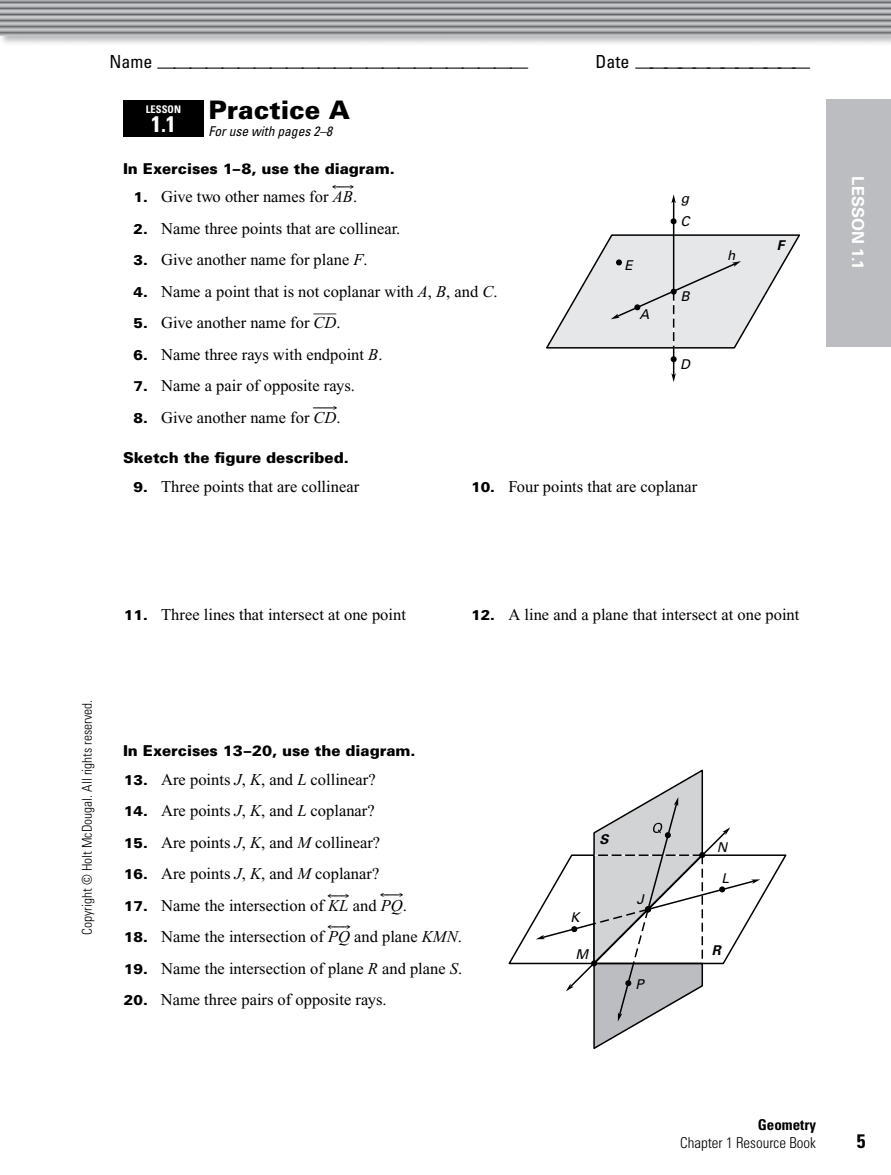
<style>
.page{position:relative;width:891px;height:1175px;background:#fff}
.page>*{position:absolute;margin:0;border:0;box-sizing:border-box;transform-origin:0 0}
.t1{font:900 25.5px "Univers";color:#000}
.t2{font:700 condensed 22.5px "Univers";color:#fff}
.t3{font:700 condensed 19.5px "Univers";color:#000}
.t4{font:condensed 18px "Univers";color:#000}
.t5{font:16.5px "Times";color:#000}
.t6{font:700 16.5px "Univers";letter-spacing:.005em;color:#fff}
.t7{font:900 15px "Univers";color:#000}
.t8{font:300 condensed 15px/18px "Univers";color:#000;text-align:right}
.t9{font:300 condensed 13.5px "Univers";color:#000}
.t10{font:italic condensed 13.5px "Univers";color:#000}
.t11{font:italic 13.5px "Univers";color:#000}
.t12{font:italic 700 13.5px "Univers";color:#000}
.t13{font:700 condensed 10.5px "Univers";color:#fff}
.s1{font-family:"Univers";font-weight:900;font-size:14.25px}
.s2{font-style:italic}
.s3{font-weight:700}
</style>
<div class="page">
<svg style="left:0;top:0;width:891px;height:5px;background:#9b9d9f"></svg>
<svg style="left:0;top:5px;width:891px;height:6px;background:#a1a3a6"></svg>
<svg style="left:0;top:11px;width:891px;height:6px;background:#a1a3a5"></svg>
<svg style="left:0;top:17px;width:891px;height:6px;background:#a0a2a4"></svg>
<svg style="left:0;top:23px;width:891px;height:6px;background:#a0a2a4"></svg>
<svg style="left:0;top:29px;width:891px;height:6px;background:#a1a3a5"></svg>
<div style="left:123px;top:100px;width:81px;height:36px;background:#000"></div>
<hr style="left:673px;top:201px;width:1px;height:90px;background:#000">
<svg style="left:671px;top:194px;width:5px;height:9px"></svg>
<svg style="left:546px;top:233px;width:254px;height:149px"></svg>
<svg style="left:671px;top:218px;width:6px;height:6px"></svg>
<svg style="left:509px;top:769px;width:277px;height:280px"></svg>
<div style="left:826px;top:99px;width:65px;height:247px;background:#bcbdc0"></div>
<p class="t4" style="left:110px;top:55px;width:420px">Name ———————————————————————</p>
<p class="t4" style="left:596px;top:55px;width:216px">D a t e ————————————</p>
<p class="t1" style="left:208px;top:94px;width:143px">Practice A</p>
<p class="t10" style="left:208px;top:122px;width:125px">For use with pages 2–8</p>
<p class="t7" style="left:123px;top:159px;width:273px">In Exercises 1–8, use the diagram.</p>
<p class="t5" style="left:134px;top:188px;width:225px"><span class="s1">1.</span> Give two other names for <span class="s2">AB</span> .</p>
<p class="t11" style="left:681px;top:190px;width:10px">g</p>
<p class="t13" style="left:146px;top:103px;width:37px">LESSON</p>
<p class="t2" style="left:151px;top:111px;width:26px">1.1</p>
<p class="t11" style="left:680px;top:213px;width:11px">C</p>
<p class="t5" style="left:134px;top:219px;width:268px"><span class="s1">2.</span> Name three points that are collinear.</p>
<p class="t5" style="left:134px;top:251px;width:236px"><span class="s1">3.</span> Give another name for plane <span class="s2">F</span>.</p>
<p class="t5" style="left:134px;top:282px;width:366px"><span class="s1">4.</span> Name a point that is not coplanar with <span class="s2">A</span>, <span class="s2">B</span>, and <span class="s2">C</span>.</p>
<p class="t5" style="left:134px;top:314px;width:209px"><span class="s1">5.</span> Give another name for <span class="s2">CD</span> .</p>
<p class="t5" style="left:134px;top:345px;width:250px"><span class="s1">6.</span> Name three rays with endpoint <span class="s2">B</span>.</p>
<p class="t5" style="left:134px;top:377px;width:223px"><span class="s1">7.</span> Name a pair of opposite rays.</p>
<p class="t5" style="left:134px;top:408px;width:209px"><span class="s1">8.</span> Give another name for <span class="s2">CD</span> .</p>
<p class="t7" style="left:123px;top:449px;width:227px">Sketch the figure described.</p>
<p class="t5" style="left:134px;top:477px;width:227px"><span class="s1">9.</span> Three points that are collinear</p>
<p class="t5" style="left:471px;top:477px;width:228px"><span class="s1">10.</span> Four points that are coplanar</p>
<p class="t11" style="left:625px;top:256px;width:10px">E</p>
<p class="t11" style="left:680px;top:288px;width:11px">B</p>
<p class="t11" style="left:640px;top:306px;width:11px">A</p>
<p class="t11" style="left:680px;top:355px;width:11px">D</p>
<p class="t11" style="left:727px;top:246px;width:10px">h</p>
<p class="t12" style="left:777px;top:236px;width:9px">F</p>
<p class="t6" style="left:868px;top:176px;width:94px;rotate:90deg">LESSON 1.1</p>
<p class="t5" style="left:124px;top:605px;width:283px"><span class="s1">11.</span> Three lines that intersect at one point</p>
<p class="t5" style="left:471px;top:605px;width:330px"><span class="s1">12.</span> A line and a plane that intersect at one point</p>
<p class="t9" style="left:79px;top:934px;width:236px;rotate:-90deg">Copyright © Holt McDougal. All rights reserved.</p>
<p class="t7" style="left:123px;top:741px;width:294px">In Exercises 13–20, use the diagram.</p>
<p class="t5" style="left:124px;top:770px;width:253px"><span class="s1">13.</span> Are points <span class="s2">J</span>, <span class="s2">K</span>, and <span class="s2">L</span> collinear?</p>
<p class="t5" style="left:124px;top:801px;width:252px"><span class="s1">14.</span> Are points <span class="s2">J</span>, <span class="s2">K</span>, and <span class="s2">L</span> coplanar?</p>
<p class="t5" style="left:124px;top:833px;width:258px"><span class="s1">15.</span> Are points <span class="s2">J</span>, <span class="s2">K</span>, and <span class="s2">M</span> collinear?</p>
<p class="t5" style="left:124px;top:864px;width:257px"><span class="s1">16.</span> Are points <span class="s2">J</span>, <span class="s2">K</span>, and <span class="s2">M</span> coplanar?</p>
<p class="t5" style="left:124px;top:896px;width:284px"><span class="s1">17.</span> Name the intersection of <span class="s2">KL</span> and <span class="s2">PQ</span> .</p>
<p class="t5" style="left:124px;top:927px;width:339px"><span class="s1">18.</span> Name the intersection of <span class="s2">PQ</span> and plane <span class="s2">KMN</span>.</p>
<p class="t5" style="left:124px;top:959px;width:340px"><span class="s1">19.</span> Name the intersection of plane <span class="s2">R</span> and plane <span class="s2">S</span>.</p>
<p class="t5" style="left:124px;top:990px;width:264px"><span class="s1">20.</span> Name three pairs of opposite rays.</p>
<p class="t12" style="left:599px;top:830px;width:11px">S</p>
<p class="t11" style="left:571px;top:909px;width:11px">K</p>
<p class="t11" style="left:576px;top:946px;width:14px">M</p>
<p class="t11" style="left:636px;top:890px;width:9px">J</p>
<p class="t11" style="left:635px;top:975px;width:10px">P</p>
<p class="t11" style="left:717px;top:838px;width:12px">N</p>
<p class="t11" style="left:722px;top:869px;width:9px">L</p>
<p class="t12" style="left:712px;top:941px;width:11px">R</p>
<p class="t8" style="left:680px;top:1115px;width:137px"><span class="s3">Geometry<br></span>Chapter 1 Resource Book</p>
<p class="t3" style="left:857px;top:1129px;width:10px">5</p>
</div>
